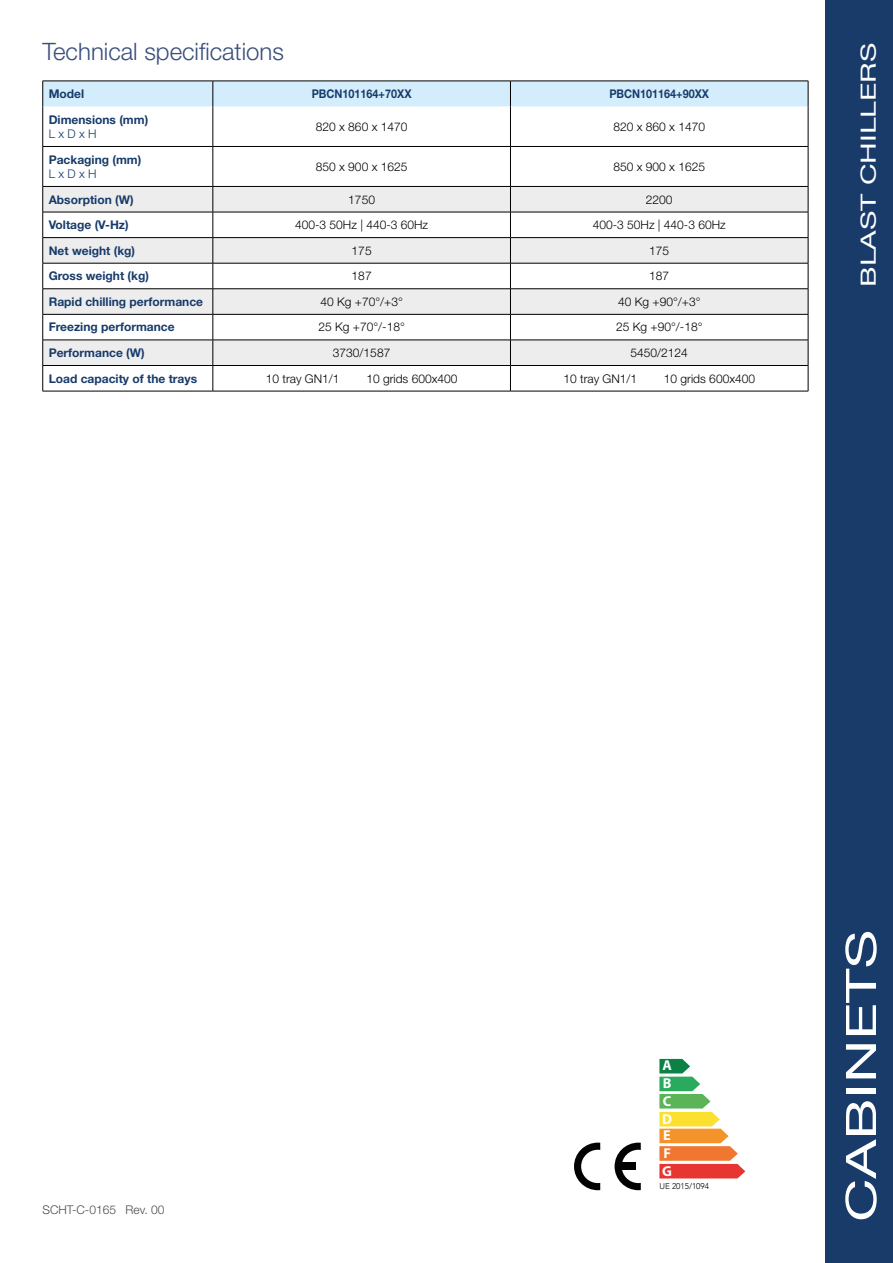
<style>
.page{position:relative;width:893px;height:1263px;background:#fff}
.page>*{position:absolute;margin:0;border:0;box-sizing:border-box;transform-origin:0 0}
.t1{font:42px "Helvetica Neue LT Pro";color:#fff;scale:1.43 1}
.t2{font:300 24px "Helvetica Neue LT Pro";color:#3b4e7b}
.t3{font:21px "Helvetica Neue LT Pro";color:#fff;scale:1.43 1}
.t4{font:700 14.4px/17.5px "Myriad Pro";color:#fff;text-align:justify}
.t5{font:300 12px "Helvetica Neue LT Std";color:#000}
.t6{font:700 12px "Helvetica Neue LT Std";color:#183b6a}
.t7{font:700 12px "Helvetica Neue LT Std";color:#183b6a;scale:.9 1}
.t8{font:300 12px "Helvetica Neue LT Pro";color:#4a4a49}
.t9{font:300 12px "Helvetica Neue LT Std";color:#183b6a}
.t10{font:300 8.4px "Avenir";color:#020203}
</style>
<div class="page">
<div style="left:825px;top:0;width:68px;height:1263px;background:#183b6a"></div>
<svg style="left:43px;top:187px;width:765px;height:178px;fill:#ededed"></svg>
<div style="left:42px;top:81px;width:767px;height:25px;background:#d4edfc"></div>
<hr style="left:42px;top:106px;width:1px;height:40px;background:#000">
<hr style="left:213px;top:106px;width:1px;height:40px;background:#000">
<hr style="left:510px;top:106px;width:1px;height:40px;background:#000">
<hr style="left:808px;top:106px;width:1px;height:40px;background:#000">
<hr style="left:43px;top:146px;width:170px;height:1px;background:#000">
<hr style="left:42px;top:147px;width:1px;height:39px;background:#000">
<hr style="left:213px;top:146px;width:297px;height:1px;background:#000">
<hr style="left:213px;top:147px;width:1px;height:39px;background:#000">
<hr style="left:510px;top:146px;width:298px;height:1px;background:#000">
<hr style="left:510px;top:147px;width:1px;height:39px;background:#000">
<hr style="left:808px;top:147px;width:1px;height:39px;background:#000">
<hr style="left:43px;top:186px;width:170px;height:1px;background:#000">
<hr style="left:213px;top:186px;width:297px;height:1px;background:#000">
<hr style="left:510px;top:186px;width:298px;height:1px;background:#000">
<hr style="left:43px;top:212px;width:170px;height:1px;background:#000">
<hr style="left:213px;top:212px;width:297px;height:1px;background:#000">
<hr style="left:510px;top:212px;width:298px;height:1px;background:#000">
<hr style="left:43px;top:237px;width:170px;height:1px;background:#000">
<hr style="left:213px;top:237px;width:297px;height:1px;background:#000">
<hr style="left:510px;top:237px;width:298px;height:1px;background:#000">
<hr style="left:43px;top:263px;width:170px;height:1px;background:#000">
<hr style="left:213px;top:263px;width:297px;height:1px;background:#000">
<hr style="left:510px;top:263px;width:298px;height:1px;background:#000">
<hr style="left:43px;top:288px;width:170px;height:1px;background:#000">
<hr style="left:213px;top:288px;width:297px;height:1px;background:#000">
<hr style="left:510px;top:288px;width:298px;height:1px;background:#000">
<hr style="left:43px;top:314px;width:170px;height:1px;background:#000">
<hr style="left:213px;top:314px;width:297px;height:1px;background:#000">
<hr style="left:510px;top:314px;width:298px;height:1px;background:#000">
<hr style="left:43px;top:340px;width:170px;height:1px;background:#000">
<hr style="left:213px;top:340px;width:297px;height:1px;background:#000">
<hr style="left:510px;top:340px;width:298px;height:1px;background:#000">
<hr style="left:43px;top:365px;width:170px;height:1px;background:#000">
<svg style="left:42px;top:187px;width:1px;height:204px"></svg>
<hr style="left:213px;top:365px;width:297px;height:1px;background:#000">
<svg style="left:213px;top:187px;width:1px;height:204px"></svg>
<hr style="left:510px;top:365px;width:298px;height:1px;background:#000">
<svg style="left:510px;top:187px;width:1px;height:204px"></svg>
<svg style="left:808px;top:187px;width:1px;height:204px"></svg>
<hr style="left:43px;top:391px;width:170px;height:1px;background:#000">
<hr style="left:213px;top:391px;width:297px;height:1px;background:#000">
<hr style="left:510px;top:391px;width:298px;height:1px;background:#000">
<svg style="left:574px;top:1142px;width:26px;height:48px"></svg>
<svg style="left:615px;top:1142px;width:26px;height:48px"></svg>
<svg style="left:659px;top:1059px;width:86px;height:119px"></svg>
<h2 class="t2" style="left:43px;top:36px;width:243px">Technical specifications</h2>
<p class="t6" style="left:49px;top:86px;width:37px">Model</p>
<p class="t7" style="left:312px;top:86px;width:112px">PBCN101164+70XX</p>
<p class="t7" style="left:609px;top:86px;width:112px">PBCN101164+90XX</p>
<p class="t6" style="left:49px;top:112px;width:101px">Dimensions (mm)</p>
<p class="t9" style="left:49px;top:126px;width:49px">L x D x H</p>
<p class="t5" style="left:316px;top:119px;width:93px">820 x 860 x 1470</p>
<p class="t5" style="left:613px;top:119px;width:93px">820 x 860 x 1470</p>
<p class="t6" style="left:49px;top:152px;width:94px">Packaging (mm)</p>
<p class="t9" style="left:49px;top:166px;width:49px">L x D x H</p>
<p class="t5" style="left:316px;top:159px;width:93px">850 x 900 x 1625</p>
<p class="t5" style="left:613px;top:159px;width:93px">850 x 900 x 1625</p>
<p class="t6" style="left:49px;top:192px;width:86px">Absorption (W)</p>
<p class="t5" style="left:348px;top:192px;width:28px">1750</p>
<p class="t5" style="left:646px;top:192px;width:28px">2200</p>
<p class="t6" style="left:49px;top:217px;width:82px">Voltage (V-Hz)</p>
<p class="t5" style="left:295px;top:217px;width:134px">400-3 50Hz | 440-3 60Hz</p>
<p class="t5" style="left:593px;top:217px;width:134px">400-3 50Hz | 440-3 60Hz</p>
<p class="t6" style="left:49px;top:243px;width:88px">Net weight (kg)</p>
<p class="t5" style="left:352px;top:243px;width:22px">175</p>
<p class="t5" style="left:649px;top:243px;width:22px">175</p>
<p class="t6" style="left:49px;top:269px;width:102px">Gross weight (kg)</p>
<p class="t5" style="left:352px;top:269px;width:22px">187</p>
<p class="t5" style="left:649px;top:269px;width:22px">187</p>
<p class="t6" style="left:49px;top:294px;width:156px">Rapid chilling performance</p>
<p class="t5" style="left:320px;top:294px;width:84px">40 Kg +70°/+3°</p>
<p class="t5" style="left:618px;top:294px;width:84px">40 Kg +90°/+3°</p>
<p class="t6" style="left:49px;top:320px;width:127px">Freezing performance</p>
<p class="t5" style="left:318px;top:320px;width:88px">25 Kg +70°/-18°</p>
<p class="t5" style="left:616px;top:320px;width:88px">25 Kg +90°/-18°</p>
<p class="t6" style="left:49px;top:345px;width:97px">Performance (W)</p>
<p class="t5" style="left:333px;top:345px;width:59px">3730/1587</p>
<p class="t5" style="left:631px;top:345px;width:59px">5450/2124</p>
<p class="t6" style="left:49px;top:371px;width:150px">Load capacity of the trays</p>
<p class="t5" style="left:266px;top:371px;width:75px">10 tray GN1/1</p>
<p class="t5" style="left:366px;top:371px;width:93px">10 grids 600x400</p>
<p class="t5" style="left:563px;top:371px;width:75px">10 tray GN1/1</p>
<p class="t5" style="left:664px;top:371px;width:93px">10 grids 600x400</p>
<h3 class="t3" style="left:856px;top:287px;width:172px;rotate:-90deg">BLAST CHILLERS</h3>
<p class="t8" style="left:43px;top:1202px;width:123px">SCHT-C-0165 Rev. 00</p>
<p class="t4" style="left:662px;top:1057px;width:12px">A B C D E F G</p>
<p class="t10" style="left:659px;top:1181px;width:51px">UE 2015/1094</p>
<h1 class="t1" style="left:836px;top:1222px;width:206px;rotate:-90deg">CABINETS</h1>
</div>
